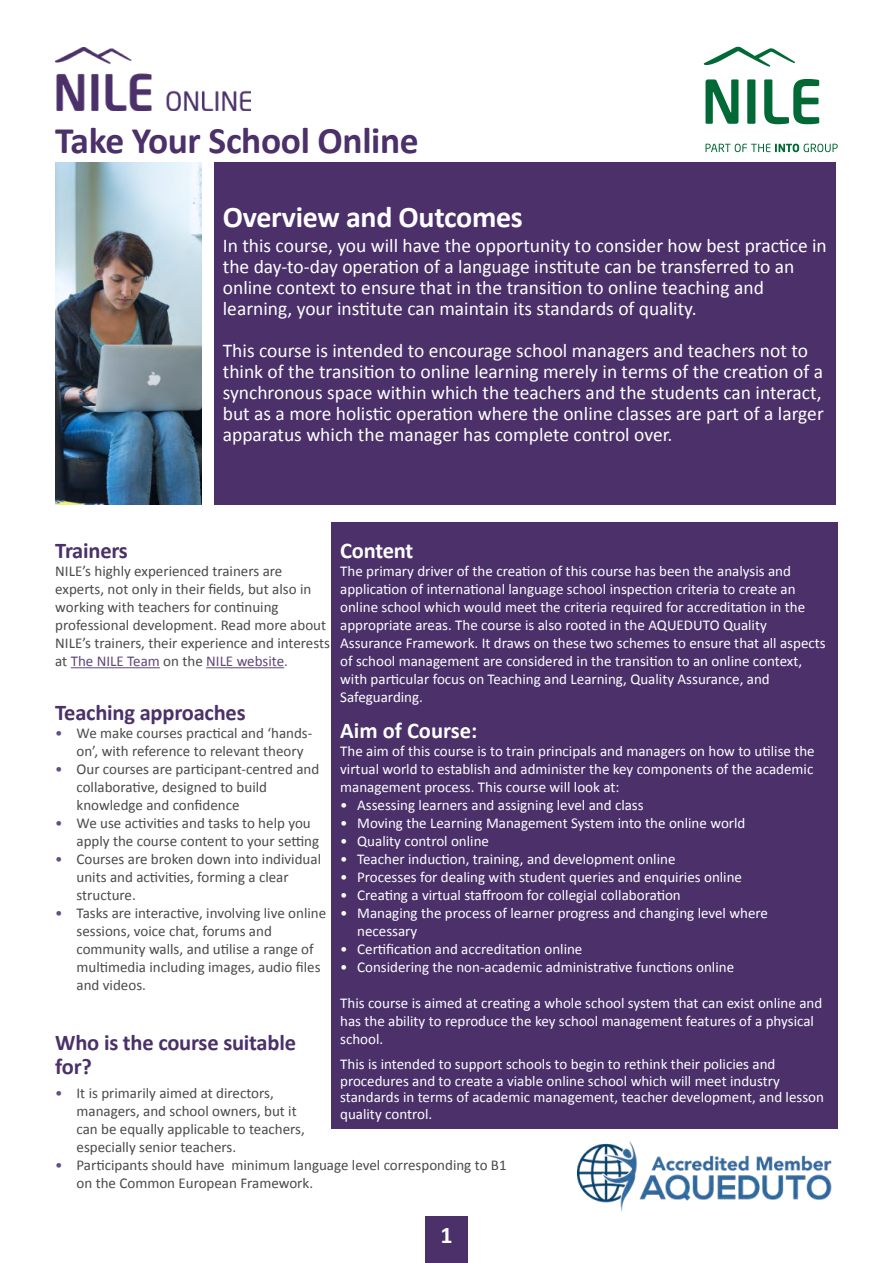
<style>
.page{position:relative;width:893px;height:1263px;background:#fff}
.page>*{position:absolute;margin:0;border:0;box-sizing:border-box;transform-origin:0 0}
.t1{font:700 37.5px "Calibri";letter-spacing:-.01em;color:#4b306a}
.t2{font:700 30px "Calibri";letter-spacing:-.01em;color:#fff}
.t3{font:700 24px "Calibri";color:#fff}
.t4{font:700 22.5px/24px "Calibri";letter-spacing:-.01em;color:#4b306a}
.t5{font:700 22.5px "Calibri";letter-spacing:-.005em;color:#fff}
.t6{font:19.5px/21px "Calibri";color:#fff}
.t7{font:15px/18px "Calibri";color:#fff}
.t8{font:15px/18px "Calibri";color:#4a4a49}
.s1{color:#5f4777}
.s2{color:#664f80}
</style>
<div class="page">
<img style="left:55px;top:162px;width:147px;height:342px">
<div style="left:214px;top:162px;width:622px;height:342px;background:#4b306a"></div>
<div style="left:425px;top:1216px;width:43px;height:47px;background:#4b306a"></div>
<svg style="left:704px;top:47px;width:91px;height:20px"></svg>
<svg style="left:705px;top:144px;width:133px;height:8px"></svg>
<svg style="left:705px;top:79px;width:33px;height:45px"></svg>
<div style="left:747px;top:79px;width:8px;height:45px;background:#006935"></div>
<svg style="left:764px;top:79px;width:55px;height:45px"></svg>
<img style="left:578px;top:1141px;width:254px;height:71px">
<hr style="left:71px;top:667px;width:89px;height:1px;background:#5f4777">
<hr style="left:206px;top:667px;width:78px;height:1px;background:#5f4777">
<div style="left:332px;top:522px;width:506px;height:606px;background:#4b306a"></div>
<img style="left:55px;top:48px;width:195px;height:63px">
<h1 class="t1" style="left:55px;top:114px;width:365px">Take Your School Online</h1>
<h2 class="t2" style="left:223px;top:195px;width:302px">Overview and Outcomes</h2>
<p class="t6" style="left:223px;top:234px;width:605px">In this course, you will have the opportunity to consider how best practice in the day-to-day operation of a language institute can be transferred to an online context to ensure that in the transition to online teaching and learning, your institute can maintain its standards of quality.</p>
<p class="t6" style="left:223px;top:339px;width:602px">This course is intended to encourage school managers and teachers not to think of the transition to online learning merely in terms of the creation of a synchronous space within which the teachers and the students can interact, but as a more holistic operation where the online classes are part of a larger apparatus which the manager has complete control over.</p>
<h3 class="t4" style="left:55px;top:538px;width:74px">Trainers</h3>
<p class="t8" style="left:55px;top:561px;width:276px">NILE’s highly experienced trainers are experts, not only in their fields, but also in working with teachers for continuing professional development. Read more about NILE’s trainers, their experience and interests at <span class="s1">The NILE Team</span> on the <span class="s1">NILE website</span><span class="s2">.</span></p>
<h3 class="t4" style="left:55px;top:700px;width:192px">Teaching approaches</h3>
<p class="t8" style="left:77px;top:723px;width:237px;text-indent:-21px"><span class="s2">•</span> We make courses practical and ‘hands&shy;on’, with reference to relevant theory</p>
<p class="t8" style="left:77px;top:759px;width:244px;text-indent:-21px"><span class="s2">•</span> Our courses are participant-centred and collaborative, designed to build knowledge and confidence</p>
<p class="t8" style="left:77px;top:813px;width:244px;text-indent:-21px"><span class="s2">•</span> We use activities and tasks to help you apply the course content to your setting</p>
<p class="t8" style="left:77px;top:849px;width:246px;text-indent:-21px"><span class="s2">•</span> Courses are broken down into individual units and activities, forming a clear structure.</p>
<p class="t8" style="left:77px;top:903px;width:251px;text-indent:-21px"><span class="s2">•</span> Tasks are interactive, involving live online sessions, voice chat, forums and community walls, and utilise a range of multimedia including images, audio files and videos.</p>
<h3 class="t5" style="left:340px;top:535px;width:75px">Content</h3>
<p class="t7" style="left:340px;top:561px;width:487px">The primary driver of the creation of this course has been the analysis and application of international language school inspection criteria to create an online school which would meet the criteria required for accreditation in the appropriate areas. The course is also rooted in the AQUEDUTO Quality Assurance Framework. It draws on these two schemes to ensure that all aspects of school management are considered in the transition to an online context, with particular focus on Teaching and Learning, Quality Assurance, and Safeguarding.</p>
<h3 class="t5" style="left:340px;top:715px;width:139px">Aim of Course:</h3>
<p class="t7" style="left:340px;top:741px;width:476px;text-align:justify">The aim of this course is to train principals and managers on how to utilise the virtual world to establish and administer the key components of the academic management process. This course will look at:</p>
<p class="t7" style="left:340px;top:795px;width:305px">• Assessing learners and assigning level and class</p>
<p class="t7" style="left:340px;top:813px;width:407px">• Moving the Learning Management System into the online world</p>
<p class="t7" style="left:340px;top:831px;width:150px">• Quality control online</p>
<p class="t7" style="left:340px;top:849px;width:337px">• Teacher induction, training, and development online</p>
<p class="t7" style="left:340px;top:867px;width:403px">• Processes for dealing with student queries and enquiries online</p>
<p class="t7" style="left:340px;top:885px;width:342px">• Creating a virtual staffroom for collegial collaboration</p>
<p class="t7" style="left:357px;top:903px;width:412px;text-indent:-17px">• Managing the process of learner progress and changing level where necessary</p>
<p class="t7" style="left:340px;top:939px;width:244px">• Certification and accreditation online</p>
<p class="t7" style="left:340px;top:957px;width:395px">• Considering the non-academic administrative functions online</p>
<p class="t7" style="left:340px;top:993px;width:484px">This course is aimed at creating a whole school system that can exist online and has the ability to reproduce the key school management features of a physical school.</p>
<p class="t7" style="left:340px;top:1055px;width:485px;line-height:16.5px">This is intended to support schools to begin to rethink their policies and procedures and to create a viable online school which will meet industry standards in terms of academic management, teacher development, and lesson quality control.</p>
<h3 class="t4" style="left:55px;top:1030px;width:242px">Who is the course suitable for?</h3>
<p class="t8" style="left:77px;top:1083px;width:230px;text-indent:-21px"><span class="s2">•</span> It is primarily aimed at directors, managers, and school owners, but it can be equally applicable to teachers, especially senior teachers.</p>
<p class="t8" style="left:77px;top:1155px;width:432px;text-indent:-21px"><span class="s2">•</span> Participants should have minimum language level corresponding to B1 on the Common European Framework.</p>
<h3 class="t3" style="left:440px;top:1218px;width:14px">1</h3>
</div>
